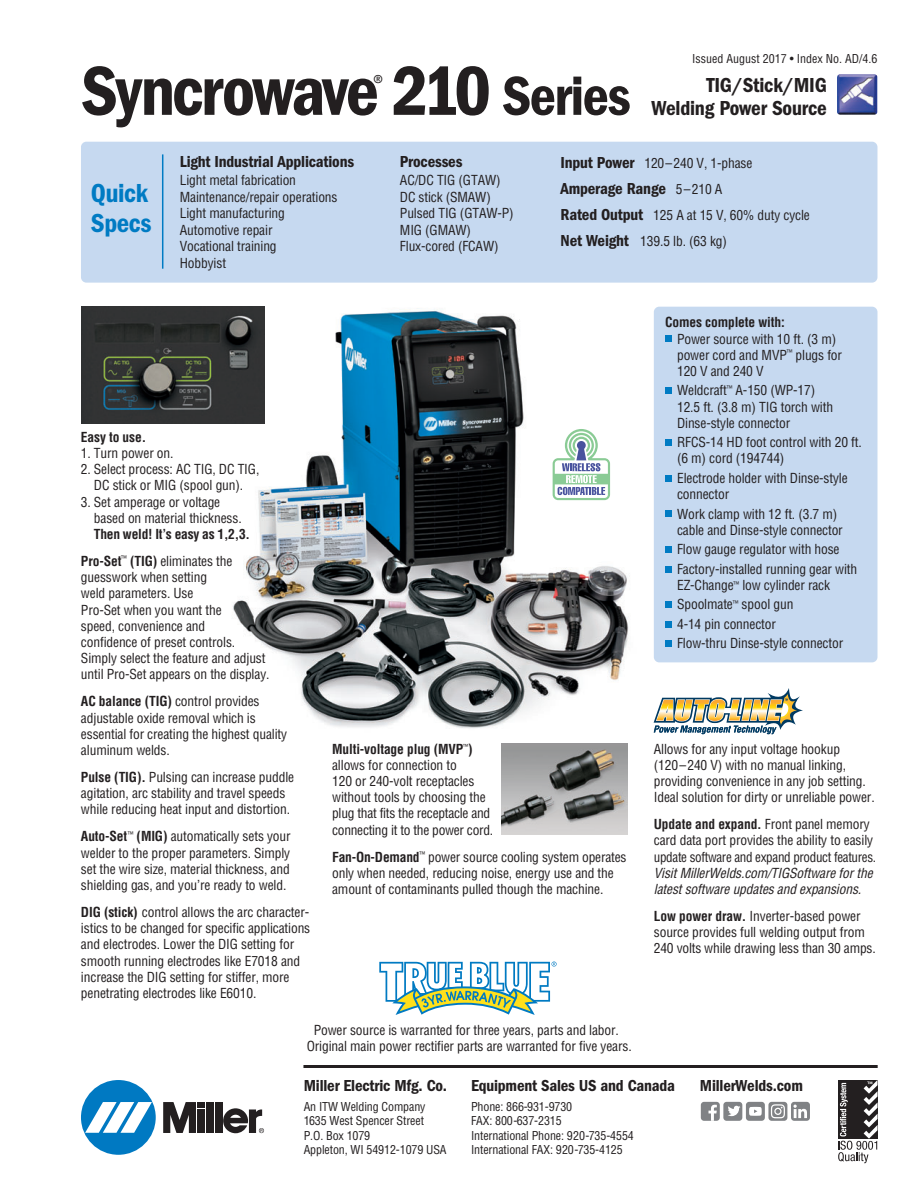
<style>
.page{position:relative;width:918px;height:1188px;background:#fff}
.page>*{position:absolute;margin:0;border:0;box-sizing:border-box;transform-origin:0 0}
.t1{font:72px "ITC Franklin Gothic Std Dm Cd";letter-spacing:-.035em;color:#231f20}
.t2{font:57px "ITC Franklin Gothic Std Dm Cd";letter-spacing:-.025em;color:#231f20}
.t3{font:27px/30px "ITC Franklin Gothic Std Dm Cd";letter-spacing:-.015em;color:#007bc3}
.t4{font:21px/22.5px "ITC Franklin Gothic Std Dm Cd";letter-spacing:-.01em;color:#231f20;text-align:right}
.t5{font:condensed 21px "ITC Franklin Gothic Std";color:#231f20}
.t6{font:16.5px "ITC Franklin Gothic Std Dm Cd";letter-spacing:-.01em;color:#231f20}
.t7{font:condensed 13.5px/16.2px "Helvetica";letter-spacing:-.01em;color:#231f20}
.t8{font:700 condensed 13.5px/27px "Helvetica";letter-spacing:-.01em;color:#231f20}
.t9{font:italic condensed 13.5px/16.2px "Helvetica";color:#231f20}
.t10{font:condensed 12px/14.4px "Helvetica";letter-spacing:-.01em;color:#231f20}
.s1{font-size:72px}
.s2{font-family:"ITC Franklin Gothic Std Dm Cd";font-stretch:normal;font-size:16.5px}
.s3{font-family:"Helvetica";font-stretch:condensed;font-size:13.5px}
.s4{font-weight:400}
.s5{font-weight:700}
</style>
<div class="page">
<img style="left:221px;top:306px;width:433px;height:427px">
<div style="left:81px;top:142px;width:796px;height:141px;background:#c6d9f0;border-radius:5px"></div>
<svg style="left:379px;top:962px;width:178px;height:53px"></svg>
<img style="left:837px;top:74px;width:40px;height:41px">
<svg style="left:654px;top:688px;width:149px;height:46px"></svg>
<img style="left:501px;top:743px;width:126px;height:92px">
<div style="left:654px;top:307px;width:223px;height:355px;background:#c6d9f0;border-radius:5px"></div>
<div style="left:665px;top:388px;width:7px;height:6px;background:#007bc3"></div>
<div style="left:665px;top:546px;width:7px;height:7px;background:#007bc3"></div>
<div style="left:665px;top:566px;width:7px;height:6px;background:#007bc3"></div>
<div style="left:665px;top:336px;width:7px;height:6px;background:#007bc3"></div>
<div style="left:665px;top:511px;width:7px;height:6px;background:#007bc3"></div>
<div style="left:665px;top:475px;width:7px;height:7px;background:#007bc3"></div>
<div style="left:665px;top:439px;width:7px;height:7px;background:#007bc3"></div>
<div style="left:665px;top:601px;width:7px;height:7px;background:#007bc3"></div>
<div style="left:665px;top:621px;width:7px;height:6px;background:#007bc3"></div>
<div style="left:665px;top:640px;width:7px;height:7px;background:#007bc3"></div>
<img style="left:81px;top:307px;width:183px;height:117px">
<hr style="left:162px;top:154px;width:1px;height:115px;background:#007bc3">
<svg style="left:553px;top:429px;width:57px;height:71px"></svg>
<hr style="left:304px;top:1065px;width:573px;height:3px;background:#231f20">
<div style="left:81px;top:1080px;width:75px;height:75px;background:#0079c2;border-radius:50%"></div>
<svg style="left:85px;top:1102px;width:67px;height:31px"></svg>
<div style="left:206px;top:1102px;width:8px;height:31px;background:#231f20"></div>
<div style="left:215px;top:1102px;width:7px;height:31px;background:#231f20"></div>
<div style="left:198px;top:1102px;width:7px;height:6px;background:#231f20"></div>
<div style="left:198px;top:1109px;width:7px;height:24px;background:#231f20"></div>
<svg style="left:163px;top:1102px;width:33px;height:31px"></svg>
<svg style="left:223px;top:1108px;width:41px;height:25px"></svg>
<svg style="left:838px;top:1080px;width:40px;height:83px"></svg>
<div style="left:791px;top:1102px;width:19px;height:19px;background:#808285;border-radius:3px"></div>
<svg style="left:793px;top:1105px;width:14px;height:13px"></svg>
<div style="left:723px;top:1102px;width:19px;height:19px;background:#808285;border-radius:3px"></div>
<svg style="left:728px;top:1106px;width:12px;height:10px"></svg>
<div style="left:746px;top:1102px;width:19px;height:19px;background:#808285;border-radius:3px"></div>
<svg style="left:749px;top:1107px;width:13px;height:9px"></svg>
<div style="left:701px;top:1102px;width:19px;height:19px;background:#808285;border-radius:3px"></div>
<svg style="left:708px;top:1105px;width:9px;height:16px"></svg>
<div style="left:768px;top:1102px;width:19px;height:19px;background:#808285;border-radius:3px"></div>
<svg style="left:771px;top:1104px;width:14px;height:14px"></svg>
<p class="t10" style="left:692px;top:52px;width:187px">Issued August 2017 • Index No. AD/4.6</p>
<h1 class="t1" style="left:81px;top:67px;width:299px">Syncrowave</h1>
<h3 class="t5" style="left:373px;top:70px;width:12px">®</h3>
<h2 class="t2" style="left:392px;top:77px;width:241px"><span class="s1">210</span> Series</h2>
<h3 class="t4" style="left:651px;top:76px;width:177px">TIG/Stick/MIG<br>Welding Power Source</h3>
<h3 class="t3" style="left:91px;top:180px;width:62px">Quick<br>Specs</h3>
<p class="t6" style="left:180px;top:156px;width:176px">Light Industrial Applications</p>
<p class="t7" style="left:180px;top:173px;width:159px">Light metal fabrication<br>Maintenance/repair operations<br>Light manufacturing<br>Automotive repair<br>Vocational training<br>Hobbyist</p>
<p class="t6" style="left:400px;top:156px;width:64px">Processes</p>
<p class="t7" style="left:400px;top:173px;width:115px">AC/DC TIG (GTAW)<br>DC stick (SMAW)<br>Pulsed TIG (GTAW-P)<br>MIG (GMAW)<br>Flux-cored (FCAW)</p>
<p class="t7" style="left:561px;top:156px;width:193px"><span class="s2">Input Power</span> 120–240 V, 1-phase</p>
<p class="t6" style="left:561px;top:183px;width:163px">Amperage Range <span class="s3">5–210 A</span></p>
<p class="t7" style="left:561px;top:203px;width:251px;line-height:26.2px"><span class="s2">Rated Output</span> 125 A at 15 V, 60% duty cycle<br><span class="s2">Net Weight</span> 139.5 lb. (63 kg)</p>
<p class="t8" style="left:81px;top:424px;width:67px">Easy to use.</p>
<p class="t7" style="left:81px;top:446px;width:94px">1. Turn power on.</p>
<p class="t7" style="left:81px;top:462px;width:180px;text-align:center">2. Select process: AC TIG, DC TIG,<br>DC stick or MIG (spool gun).</p>
<p class="t7" style="left:94px;top:495px;width:149px;text-indent:-13px">3. Set amperage or voltage based on material thickness.</p>
<p class="t8" style="left:81px;top:522px;width:170px;text-indent:13px">Then weld! It’s easy as 1,2,3.<br>Pro-Set<sup>™</sup> (TIG) <span class="s4">eliminates the</span></p>
<p class="t7" style="left:81px;top:570px;width:190px">guesswork when setting<br>weld parameters. Use<br>Pro-Set when you want the<br>speed, convenience and<br>confidence of preset controls.<br>Simply select the feature and adjust until Pro-Set appears on the display.</p>
<p class="t7" style="left:81px;top:694px;width:208px"><span class="s5">AC balance (TIG)</span> control provides adjustable oxide removal which is essential for creating the highest quality aluminum welds.</p>
<p class="t7" style="left:81px;top:770px;width:215px"><span class="s5">Pulse (TIG).</span> Pulsing can increase puddle agitation, arc stability and travel speeds while reducing heat input and distortion.</p>
<p class="t7" style="left:81px;top:829px;width:211px;text-align:justify"><span class="s5">Auto-Set</span><sup>™</sup> <span class="s5">(MIG)</span> automatically sets your welder to the proper parameters. Simply set the wire size, material thickness, and shielding gas, and you’re ready to weld.</p>
<p class="t7" style="left:81px;top:905px;width:231px"><span class="s5">DIG (stick)</span> control allows the arc character - istics to be changed for specific applications and electrodes. Lower the DIG setting for smooth running electrodes like E7018 and increase the DIG setting for stiffer, more penetrating electrodes like E6010.</p>
<p class="t7" style="left:332px;top:742px;width:163px"><span class="s5">Multi-voltage plug (MVP</span><sup>™</sup><span class="s5">) </span>allows for connection to<br>120 or 240-volt receptacles without tools by choosing the plug that fits the receptacle and connecting it to the power cord.</p>
<p class="t7" style="left:332px;top:850px;width:296px"><span class="s5">Fan-On-Demand</span><sup>™</sup> power source cooling system operates only when needed, reducing noise, energy use and the amount of contaminants pulled though the machine.</p>
<p class="t7" style="left:307px;top:1023px;width:326px;text-align:center">Power source is warranted for three years, parts and labor.<br>Original main power rectifier parts are warranted for five years.</p>
<p class="t8" style="left:665px;top:310px;width:121px">Comes complete with:</p>
<p class="t7" style="left:677px;top:332px;width:167px">Power source with 10 ft. (3 m) power cord and MVP<sup>™</sup> plugs for<br>120 V and 240 V</p>
<p class="t7" style="left:677px;top:384px;width:158px">Weldcraft<sup>™</sup> A-150 (WP-17)<br>12.5 ft. (3.8 m) TIG torch with<br>Dinse-style connector</p>
<p class="t7" style="left:677px;top:435px;width:186px">RFCS-14 HD foot control with 20 ft. (6 m) cord (194744)</p>
<p class="t7" style="left:677px;top:471px;width:172px">Electrode holder with Dinse-style connector</p>
<p class="t7" style="left:677px;top:507px;width:167px">Work clamp with 12 ft. (3.7 m) cable and Dinse-style connector</p>
<p class="t7" style="left:677px;top:541px;width:182px;line-height:19.5px">Flow gauge regulator with hose<br>Factory-installed running gear with</p>
<p class="t7" style="left:677px;top:576px;width:168px;line-height:19.5px">EZ-Change<sup>™</sup> low cylinder rack<br>Spoolmate<sup>™</sup> spool gun<br>4-14 pin connector<br>Flow-thru Dinse-style connector</p>
<p class="t7" style="left:654px;top:742px;width:222px">Allows for any input voltage hookup (120–240 V) with no manual linking, providing convenience in any job setting.<br>Ideal solution for dirty or unreliable power.</p>
<p class="t7" style="left:654px;top:817px;width:224px"><span class="s5">Update and expand.</span> Front panel memory card data port provides the ability to easily update software and expand product features.</p>
<p class="t9" style="left:654px;top:866px;width:223px">VisitMillerWelds.com/TIGSoftware forthe latestsoftware updates and expansions.</p>
<p class="t7" style="left:654px;top:909px;width:223px"><span class="s5">Low power draw.</span> Inverter-based power source provides full welding output from<br>240 volts while drawing less than 30 amps.</p>
<p class="t6" style="left:304px;top:1080px;width:145px">Miller Electric Mfg. Co.</p>
<p class="t10" style="left:304px;top:1100px;width:144px">An ITW Welding Company<br>1635 West Spencer Street<br>P.O. Box 1079<br>Appleton, WI 54912-1079 USA</p>
<p class="t6" style="left:471px;top:1080px;width:206px">Equipment Sales US and Canada</p>
<p class="t6" style="left:700px;top:1080px;width:105px">MillerWelds.com</p>
<p class="t10" style="left:471px;top:1100px;width:164px">Phone: 866-931-9730<br>FAX: 800-637-2315<br>International Phone: 920-735-4554<br>International FAX: 920-735-4125</p>
</div>
